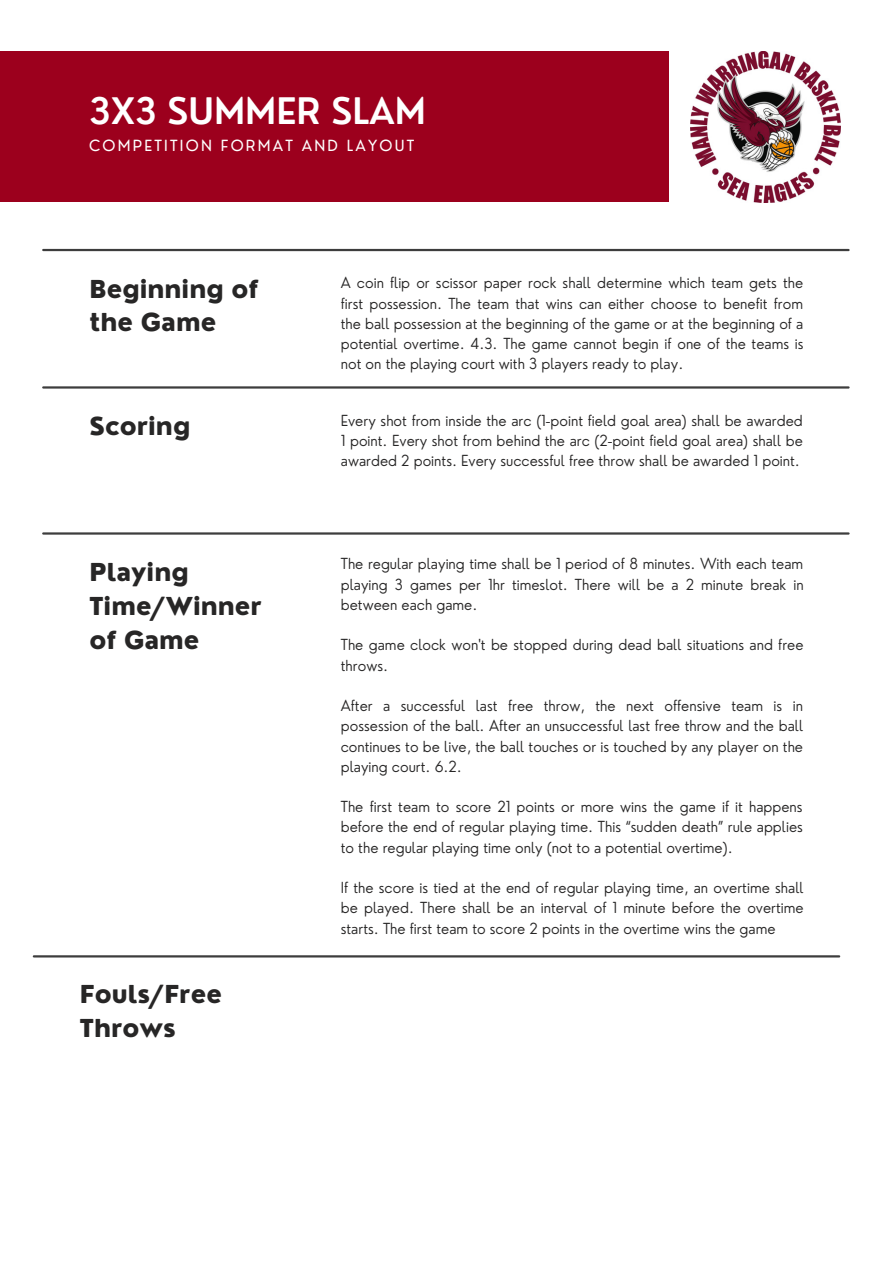
<style>
.page{position:relative;width:893px;height:1264px;background:#fff}
.page>*{position:absolute;margin:0;border:0;box-sizing:border-box;transform-origin:0 0}
.t1{font:600 35.7px "Nourd";color:#fff}
.t2{font:800 24.15px/33.8px "Nourd";color:#272626}
.t3{font:15px "Nourd";letter-spacing:.15em;color:#fff}
.t4{font:300 14.85px/20.2px "Nourd";color:#272626;text-align:justify}
</style>
<div class="page">
<div style="left:0;top:51px;width:668px;height:151px;background:#9c001d"></div>
<hr style="left:43px;top:249px;width:805px;height:2px;background:#3d3d3d">
<img style="left:690px;top:51px;width:150px;height:151px">
<hr style="left:43px;top:386px;width:805px;height:2px;background:#3d3d3d">
<hr style="left:43px;top:532px;width:805px;height:2px;background:#3d3d3d">
<hr style="left:34px;top:955px;width:805px;height:2px;background:#3d3d3d">
<h1 class="t1" style="left:89px;top:88px;width:338px">3X3 SUMMER SLAM</h1>
<p class="t3" style="left:89px;top:136px;width:326px">COMPETITION FORMAT AND LAYOUT</p>
<h2 class="t2" style="left:90px;top:272px;width:170px">Beginning of the Game</h2>
<p class="t4" style="left:341px;top:273px;width:464px">A coin flip or scissor paper rock shall determine which team gets the first possession. The team that wins can either choose to benefit from the ball possession at the beginning of the game or at the beginning of a potential overtime. 4.3. The game cannot begin if one of the teams is not on the playing court with 3 players ready to play.</p>
<h2 class="t2" style="left:90px;top:409px;width:102px">Scoring</h2>
<p class="t4" style="left:341px;top:410px;width:463px">Every shot from inside the arc (1-point field goal area) shall be awarded 1 point. Every shot from behind the arc (2-point field goal area) shall be awarded 2 points. Every successful free throw shall be awarded 1 point.</p>
<h2 class="t2" style="left:90px;top:555px;width:174px">Playing<br>Time/Winner of Game</h2>
<p class="t4" style="left:341px;top:553px;width:464px">The regular playing time shall be 1 period of 8 minutes. With each team playing 3 games per 1hr timeslot. There will be a 2 minute break in between each game.</p>
<p class="t4" style="left:341px;top:634px;width:464px">The game clock won't be stopped during dead ball situations and free throws.</p>
<p class="t4" style="left:341px;top:695px;width:464px">After a successful last free throw, the next offensive team is in possession of the ball. After an unsuccessful last free throw and the ball continues to be live, the ball touches or is touched by any player on the playing court. 6.2.</p>
<p class="t4" style="left:341px;top:796px;width:463px">The first team to score 21 points or more wins the game if it happens before the end of regular playing time. This “sudden death” rule applies to the regular playing time only (not to a potential overtime).</p>
<p class="t4" style="left:341px;top:877px;width:464px">If the score is tied at the end of regular playing time, an overtime shall be played. There shall be an interval of 1 minute before the overtime starts. The first team to score 2 points in the overtime wins the game</p>
<h2 class="t2" style="left:80px;top:977px;width:143px">Fouls/Free<br>Throws</h2>
</div>
